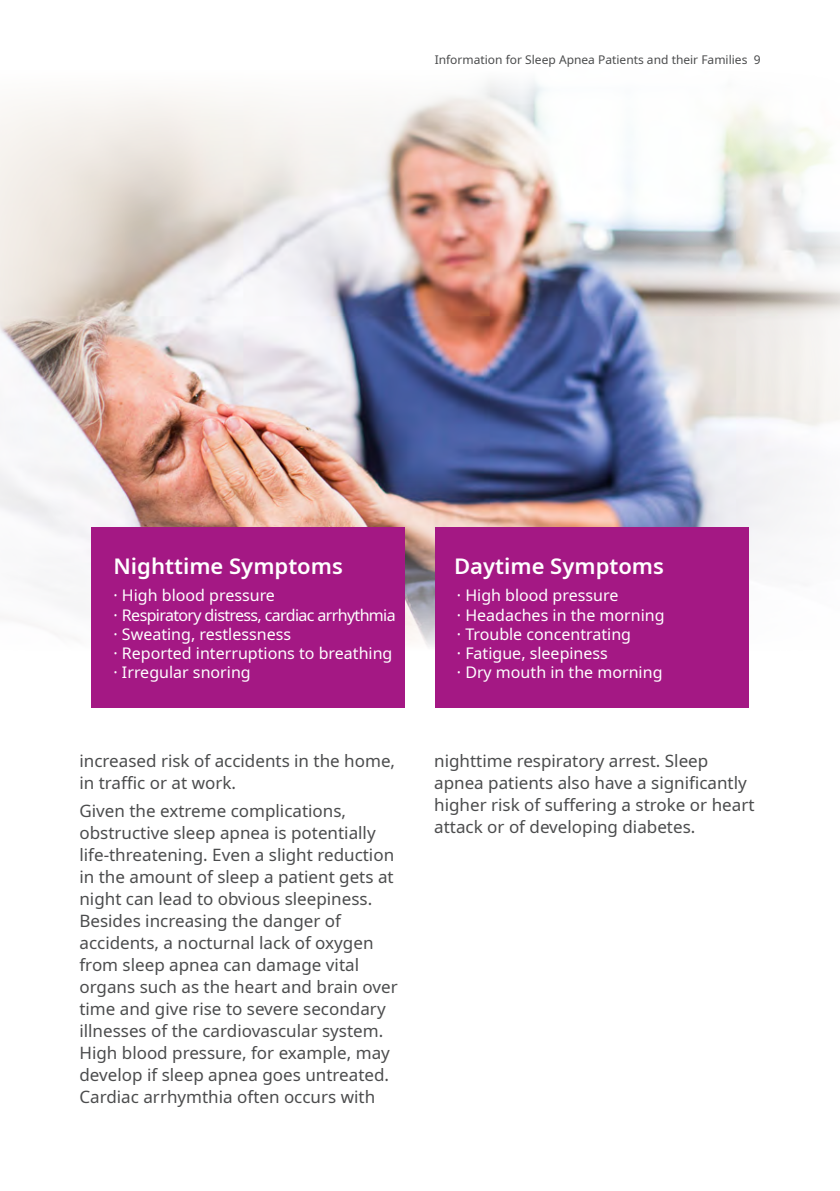
<style>
.page{position:relative;width:840px;height:1191px;background:#fff}
.page>*{position:absolute;margin:0;border:0;box-sizing:border-box;transform-origin:0 0}
.fließtext{font:600 22px "Noto Sans";color:#fff}
.fließtext-2{font:17px/22px "Noto Sans";color:#4b4c4d}
.fließtext-3{font:16px "Noto Sans";color:#fff}
.fließtext-4{font:16px "Noto Sans";letter-spacing:-.04em;color:#fff}
.t1{font:12px "Noto Sans";color:#4b4c4d}
</style>
<div class="page">
<img style="left:0;top:81px;width:839px;height:569px">
<div style="left:91px;top:527px;width:314px;height:180px;background:#a41884"></div>
<div style="left:434px;top:527px;width:314px;height:180px;background:#a41884"></div>
<p class="t1" style="left:434px;top:51px;width:327px">Information for Sleep Apnea Patients and their Families 9</p>
<p class="fließtext" style="left:113px;top:550px;width:231px">Nighttime Symptoms</p>
<p class="fließtext" style="left:454px;top:550px;width:211px">Daytime Symptoms</p>
<p class="fließtext-3" style="left:113px;top:584px;width:163px">· High blood pressure</p>
<p class="fließtext-4" style="left:113px;top:603px;width:283px">· Respiratory distress, cardiac arrhythmia</p>
<p class="fließtext-3" style="left:113px;top:622px;width:179px">· Sweating, restlessness</p>
<p class="fließtext-3" style="left:113px;top:642px;width:280px">· Reported interruptions to breathing</p>
<p class="fließtext-3" style="left:113px;top:661px;width:139px">· Irregular snoring</p>
<p class="fließtext-3" style="left:456px;top:584px;width:163px">· High blood pressure</p>
<p class="fließtext-3" style="left:456px;top:603px;width:209px">· Headaches in the morning</p>
<p class="fließtext-3" style="left:456px;top:622px;width:176px">· Trouble concentrating</p>
<p class="fließtext-3" style="left:456px;top:642px;width:152px">· Fatigue, sleepiness</p>
<p class="fließtext-3" style="left:456px;top:661px;width:207px">· Dry mouth in the morning</p>
<p class="fließtext-2" style="left:79px;top:750px;width:317px">increased risk of accidents in the home, in traffic or at work.</p>
<p class="fließtext-2" style="left:79px;top:799px;width:319px">Given the extreme complications, obstructive sleep apnea is potentially life-threatening. Even a slight reduction in the amount of sleep a patient gets at night can lead to obvious sleepiness.<br>Besides increasing the danger of accidents, a nocturnal lack of oxygen from sleep apnea can damage vital organs such as the heart and brain over time and give rise to severe secondary illnesses of the cardiovascular system.<br>High blood pressure, for example, may develop if sleep apnea goes untreated.<br>Cardiac arrhymthia often occurs with</p>
<p class="fließtext-2" style="left:434px;top:750px;width:322px">nighttime respiratory arrest. Sleep apnea patients also have a significantly higher risk of suffering a stroke or heart attack or of developing diabetes.</p>
</div>
